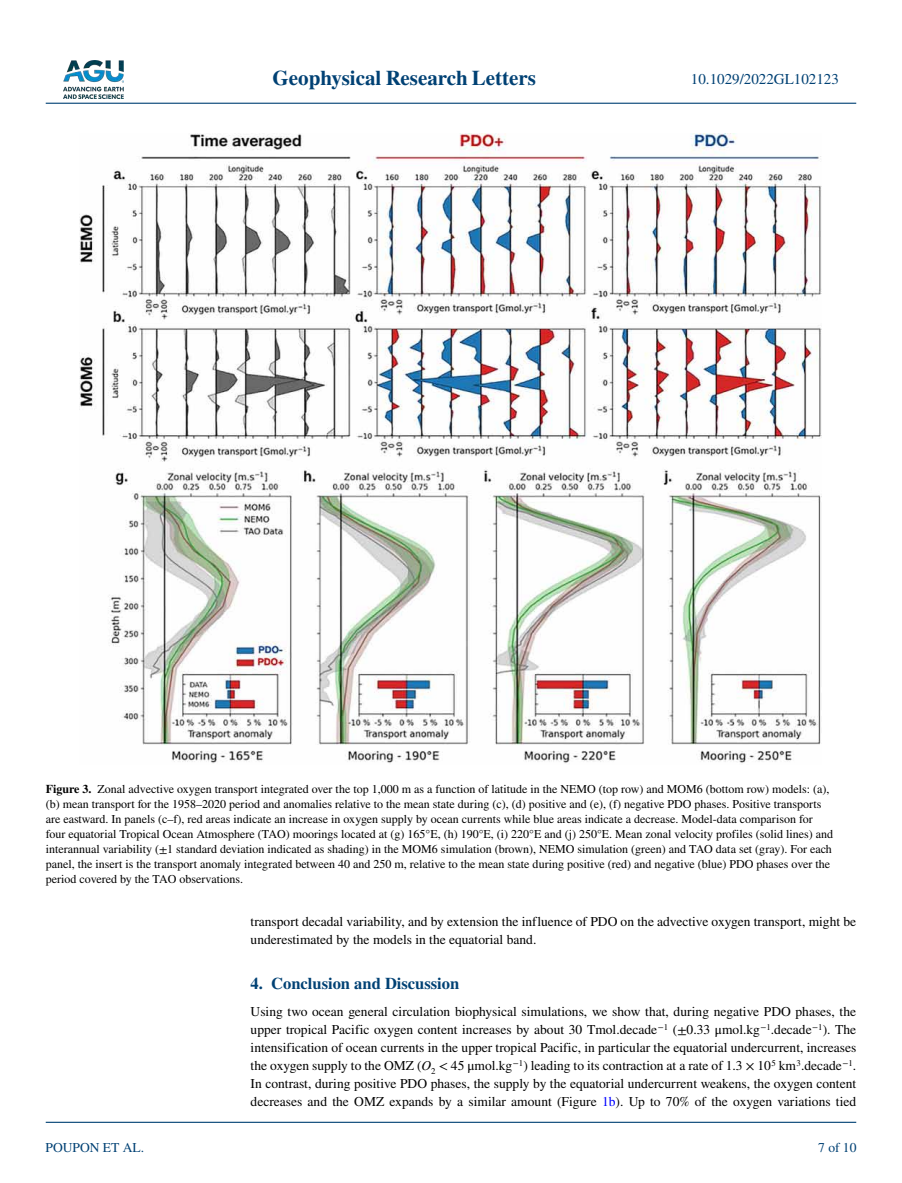
<style>
.page{position:relative;width:902px;height:1183px;background:#fff}
.page>*{position:absolute;margin:0;border:0;box-sizing:border-box;transform-origin:0 0}
.t1{font:700 21px "STIX";color:#004174}
.t2{font:700 16.5px "STIX";color:#004174}
.t3{font:15px "STIX";color:#004174}
.t4{font:13.5px/18px "STIX";color:#000}
.t5{font:13.5px "STIX";color:#004174}
.t6{font:12px/15px "STIX";color:#000}
.s1{font-weight:700}
.s2{font-style:italic}
.s3{color:#00f}
</style>
<div class="page">
<img style="left:63px;top:60px;width:60px;height:39px">
<hr style="left:46px;top:103px;width:810px;height:1px;background:#004174">
<hr style="left:46px;top:1121px;width:810px;height:1px;background:#004174">
<img style="left:79px;top:134px;width:742px;height:629px">
<h1 class="t1" style="left:272px;top:66px;width:265px">Geophysical Research Letters</h1>
<p class="t3" style="left:691px;top:69px;width:149px">10.1029/2022GL102123</p>
<p class="t6" style="left:46px;top:782px;width:788px"><span class="s1">Figure 3.</span> Zonal advective oxygen transport integrated over the top 1,000 m as a function of latitude in the NEMO (top row) and MOM6 (bottom row) models: (a), (b) mean transport for the 1958–2020 period and anomalies relative to the mean state during (c), (d) positive and (e), (f) negative PDO phases. Positive transports are eastward. In panels (c–f), red areas indicate an increase in oxygen supply by ocean currents while blue areas indicate a decrease. Model-data comparison for four equatorial Tropical Ocean Atmosphere (TAO) moorings located at (g) 165°E, (h) 190°E, (i) 220°E and (j) 250°E. Mean zonal velocity profiles (solid lines) and interannual variability (±1 standard deviation indicated as shading) in the MOM6 simulation (brown), NEMO simulation (green) and TAO data set (gray). For each panel, the insert is the transport anomaly integrated between 40 and 250 m, relative to the mean state during positive (red) and negative (blue) PDO phases over the period covered by the TAO observations.</p>
<p class="t5" style="left:45px;top:1138px;width:100px">POUPON ET AL.</p>
<p class="t4" style="left:250px;top:913px;width:607px">transport decadal variability, and by extension the influence of PDO on the advective oxygen transport, might be underestimated by the models in the equatorial band.</p>
<h2 class="t2" style="left:250px;top:973px;width:210px">4. Conclusion and Discussion</h2>
<p class="t4" style="left:250px;top:1003px;width:607px;text-align:justify">Using two ocean general circulation biophysical simulations, we show that, during negative PDO phases, the upper tropical Pacific oxygen content increases by about 30 Tmol.decade<sup>−1</sup> (±0.33 μmol.kg<sup>−1</sup>.decade<sup>−1</sup>). The intensification of ocean currents in the upper tropical Pacific, in particular the equatorial undercurrent, increases the oxygen supply to the OMZ (<span class="s2">O</span><sub>2</sub> &lt; 45 μmol.kg<sup>−1</sup>) leading to its contraction at a rate of 1.3 × 10<sup>5</sup> km<sup>3</sup>.decade<sup>−1</sup>.<br>In contrast, during positive PDO phases, the supply by the equatorial undercurrent weakens, the oxygen content decreases and the OMZ expands by a similar amount (Figure <span class="s3">1b</span>). Up to 70% of the oxygen variations tied</p>
<p class="t5" style="left:818px;top:1138px;width:40px">7 of 10</p>
</div>
